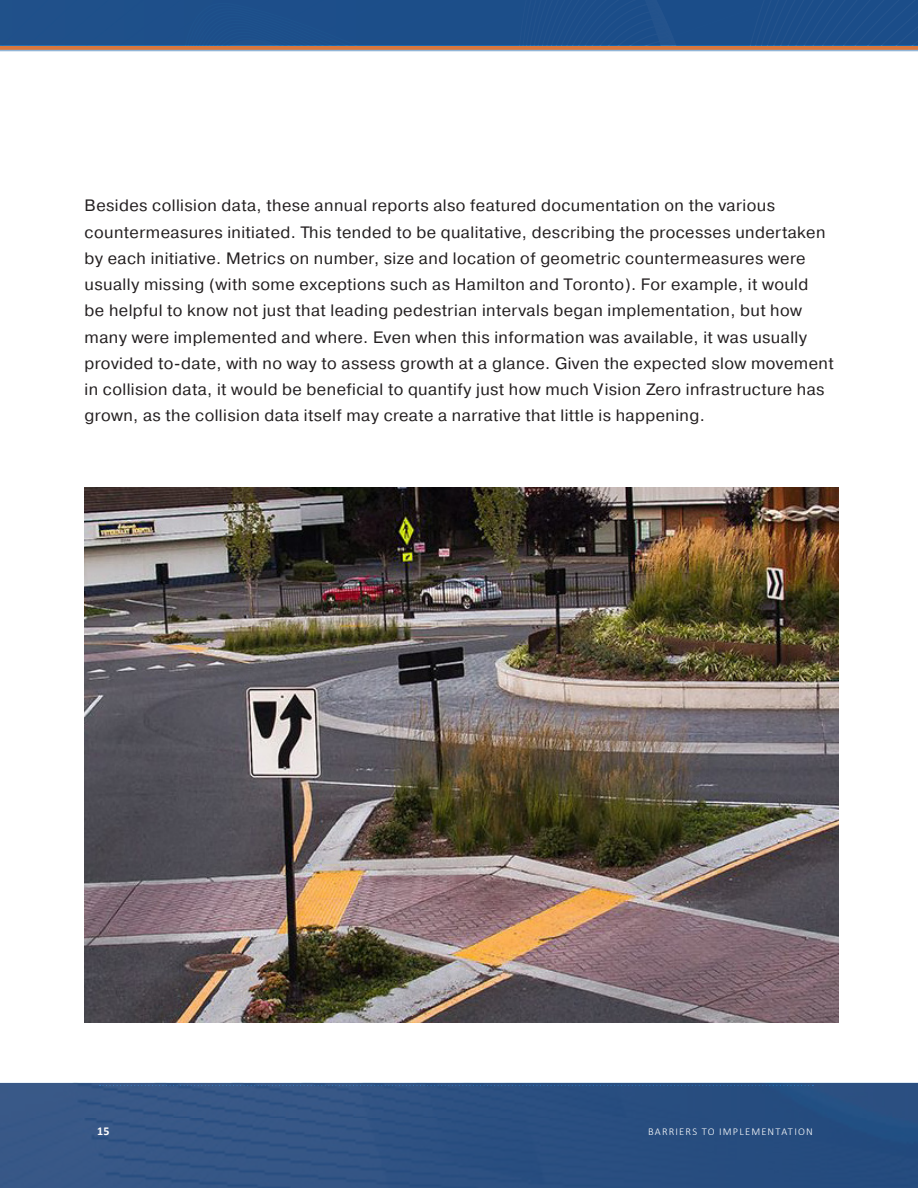
<style>
.page{position:relative;width:918px;height:1188px;background:#fff}
.page>*{position:absolute;margin:0;border:0;box-sizing:border-box;transform-origin:0 0}
.Bulk_Text{font:16.5px/26.2px "Pragmatica";letter-spacing:.025em;color:#231f20}
.Footer___Page_Number{font:700 12px "Calibri";color:#fff}
.Footer___Page_Number-2{font:300 10.5px "Calibri";letter-spacing:.11em;color:#fff}
</style>
<div class="page">
<img style="left:0;top:1083px;width:918px;height:105px">
<svg style="left:0;top:45px;width:918px;height:6px;background:#ab816f"></svg>
<div style="left:0;top:0;width:918px;height:45px;background:#1c4e89"></div>
<img style="left:85px;top:488px;width:753px;height:534px">
<p class="Bulk_Text" style="left:85px;top:193px;width:751px">Besides collision data, these annual reports also featured documentation on the various countermeasures initiated. This tended to be qualitative, describing the processes undertaken by each initiative. Metrics on number, size and location of geometric countermeasures were usually missing (with some exceptions such as Hamilton and Toronto). For example, it would<br>be helpful to know not just that leading pedestrian intervals began implementation, but how many were implemented and where. Even when this information was available, it was usually provided to-date, with no way to assess growth at a glance. Given the expected slow movement in collision data, it would be beneficial to quantify just how much Vision Zero infrastructure has grown, as the collision data itself may create a narrative that little is happening.</p>
<p class="Footer___Page_Number" style="left:97px;top:1123px;width:14px">15</p>
<p class="Footer___Page_Number-2" style="left:648px;top:1125px;width:166px">BARRIERS TO IMPLEMENTATION</p>
</div>
